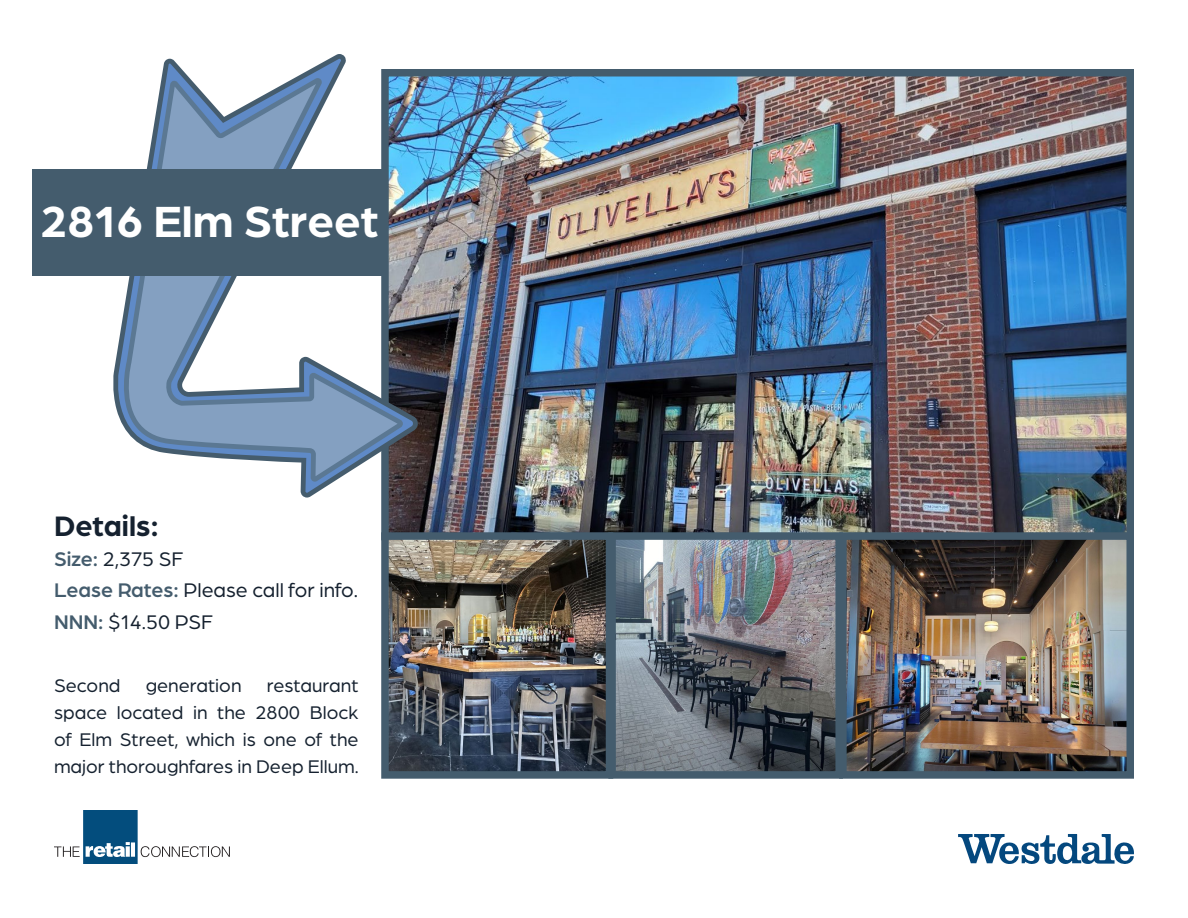
<style>
.page{position:relative;width:1188px;height:918px;background:#fff}
.page>*{position:absolute;margin:0;border:0;box-sizing:border-box;transform-origin:0 0}
.t1{font:700 46.5px "Arboria";color:#fff}
.t2{font:700 30px "Arboria";color:#15212f}
.t3{font:21px "Arboria";color:#15212f}
.t4{font:19.5px/27px "Arboria";color:#15212f;text-align:justify}
.s1{font-weight:500;color:#445c6d}
</style>
<div class="page">
<svg style="left:54px;top:810px;width:176px;height:54px"></svg>
<svg style="left:958px;top:834px;width:176px;height:30px"></svg>
<img style="left:390px;top:78px;width:735px;height:453px">
<div style="left:381px;top:69px;width:753px;height:471px;border:8px solid #445c6d"></div>
<img style="left:848px;top:541px;width:277px;height:229px">
<div style="left:839px;top:532px;width:295px;height:247px;border:8px solid #445c6d"></div>
<img style="left:617px;top:541px;width:217px;height:229px">
<div style="left:608px;top:532px;width:235px;height:247px;border:8px solid #445c6d"></div>
<img style="left:390px;top:541px;width:214px;height:229px">
<div style="left:381px;top:532px;width:232px;height:247px;border:8px solid #445c6d"></div>
<img style="left:161px;top:54px;width:257px;height:444px">
<svg style="left:118px;top:78px;width:285px;height:404px"></svg>
<div style="left:32px;top:170px;width:355px;height:106px;background:#445c6d"></div>
<p class="t1" style="left:40px;top:190px;width:340px">2816 Elm Street</p>
<p class="t2" style="left:54px;top:505px;width:106px">Details:</p>
<p class="t3" style="left:54px;top:545px;width:131px"><span class="s1">Size:</span> 2,375 SF</p>
<p class="t3" style="left:54px;top:577px;width:306px"><span class="s1">Lease Rates:</span> Please call for info.</p>
<p class="t3" style="left:54px;top:608px;width:161px"><span class="s1">NNN:</span> $14.50 PSF</p>
<p class="t4" style="left:54px;top:671px;width:68px">Second</p>
<p class="t4" style="left:146px;top:671px;width:97px">generation</p>
<p class="t4" style="left:54px;top:671px;width:306px;text-indent:213px">restaurant space located in the 2800 Block of Elm Street, which is one of the major thoroughfares in Deep Ellum.</p>
</div>
